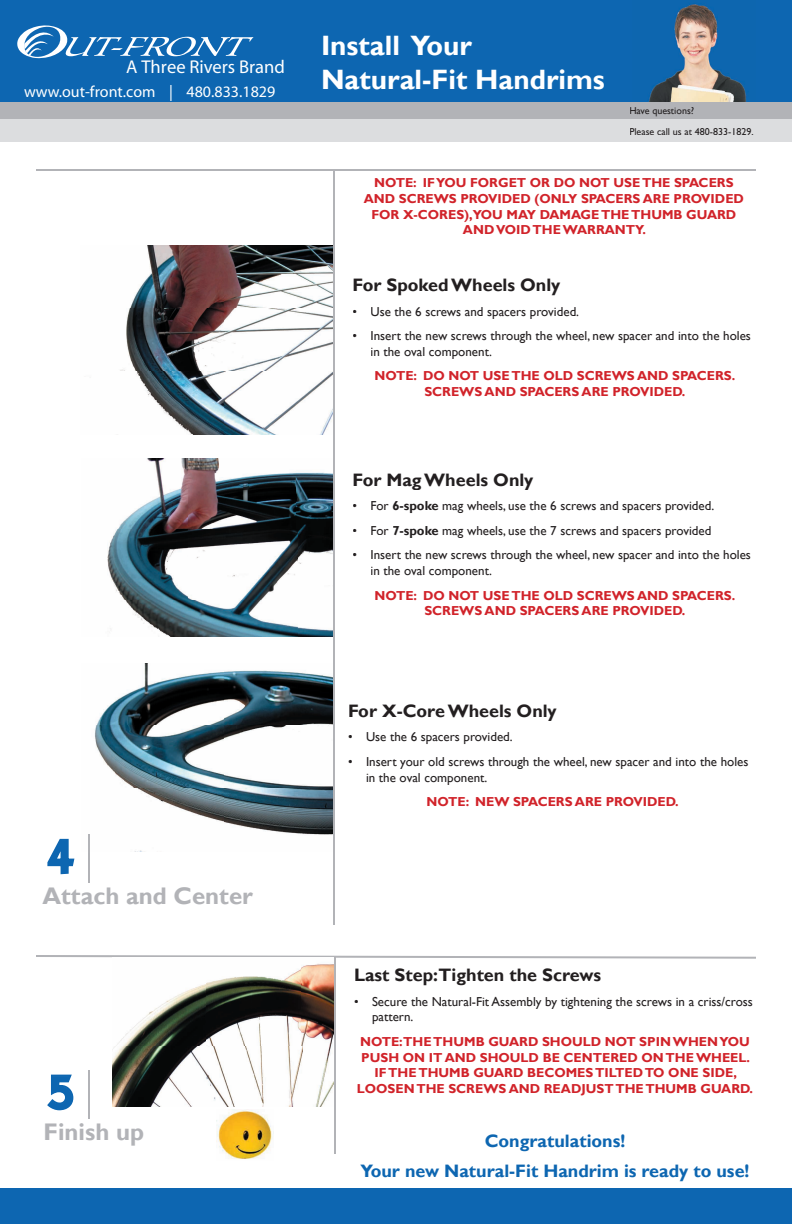
<style>
.page{position:relative;width:792px;height:1224px;background:#fff}
.page>*{position:absolute;margin:0;border:0;box-sizing:border-box;transform-origin:0 0}
.t1{font:600 48px "ITC Kabel Std";color:#0d66b1}
.t2{font:700 28px/33.6px "Gill Sans";color:#fff}
.t3{font:700 24px "Gill Sans";color:#b2b3b7}
.t4{font:18.6px "Myriad";color:#fff}
.t5{font:700 18px "Gill Sans";color:#231f20}
.t6{font:700 18px/30.6px "Gill Sans";color:#0d66b1;text-align:center}
.t7{font:16px "Myriad";color:#fff}
.t8{font:13px/24.6px "Gill Sans";color:#231f20}
.t9{font:700 13px/15.6px "Gill Sans";color:#d1232a;text-align:center}
.t10{font:10px/21px "Gill Sans";color:#231f20}
.s1{font-weight:700}
</style>
<div class="page">
<svg style="left:47px;top:1074px;width:27px;height:37px"></svg>
<hr style="left:334px;top:956px;width:2px;height:198px;background:#b2b3b7">
<hr style="left:88px;top:1070px;width:2px;height:48px;background:#b2b3b7">
<svg style="left:36px;top:955px;width:720px;height:4px"></svg>
<img style="left:216px;top:1109px;width:58px;height:50px">
<img style="left:112px;top:958px;width:222px;height:148px">
<hr style="left:36px;top:169px;width:720px;height:2px;background:#b2b3b7">
<hr style="left:333px;top:169px;width:2px;height:756px;background:#b2b3b7">
<div style="left:0;top:1188px;width:792px;height:36px;background:#0d66b1"></div>
<div style="left:0;top:0;width:792px;height:103px;background:#0d66b1"></div>
<img style="left:648px;top:4px;width:101px;height:98px">
<div style="left:0;top:102px;width:792px;height:17px;background:#b2b3b7"></div>
<div style="left:0;top:119px;width:792px;height:23px;background:#dcdddf"></div>
<svg style="left:17px;top:25px;width:237px;height:33px"></svg>
<svg style="left:47px;top:838px;width:28px;height:37px"></svg>
<hr style="left:88px;top:834px;width:2px;height:49px;background:#b2b3b7">
<img style="left:120px;top:246px;width:212px;height:189px">
<img style="left:107px;top:458px;width:226px;height:178px">
<img style="left:94px;top:663px;width:239px;height:189px">
<h3 class="t4" style="left:126px;top:57px;width:160px">A Three Rivers Brand</h3>
<p class="t7" style="left:7px;top:84px;width:270px">| www.out-front.com | 480.833.1829</p>
<h1 class="t1" style="left:48px;top:828px;width:28px">4</h1>
<h3 class="t3" style="left:43px;top:882px;width:212px">Attach and Center</h3>
<h1 class="t1" style="left:48px;top:1064px;width:28px">5</h1>
<h3 class="t3" style="left:44px;top:1118px;width:102px">Finish up</h3>
<h2 class="t2" style="left:321px;top:30px;width:285px">Install Your<br>Natural-Fit Handrims</h2>
<p class="t10" style="left:629px;top:100px;width:126px">Have questions?<br>Please call us at 480-833-1829.</p>
<p class="t9" style="left:364px;top:176px;width:382px">NOTE: IF YOU FORGET OR DO NOT USE THE SPACERS AND SCREWS PROVIDED (ONLY SPACERS ARE PROVIDED FOR X-CORES),YOU MAY DAMAGE THE THUMB GUARD AND VOID THE WARRANTY.</p>
<h3 class="t5" style="left:352px;top:274px;width:209px">For Spoked Wheels Only</h3>
<p class="t8" style="left:370px;top:299px;width:382px">Use the 6 screws and spacers provided.<br>Insert the new screws through the wheel, new spacer and into the holes</p>
<p class="t8" style="left:370px;top:339px;width:123px">in the oval component.</p>
<p class="t9" style="left:375px;top:368px;width:362px">NOTE: DO NOT USE THE OLD SCREWS AND SPACERS.<br>SCREWS AND SPACERS ARE PROVIDED.</p>
<p class="t8" style="left:352px;top:299px;width:6px">• •</p>
<h3 class="t5" style="left:352px;top:469px;width:182px">For Mag Wheels Only</h3>
<p class="t8" style="left:370px;top:494px;width:382px">For <span class="s1">6-spoke</span> mag wheels, use the 6 screws and spacers provided.<br>For <span class="s1">7-spoke</span> mag wheels, use the 7 screws and spacers provided<br>Insert the new screws through the wheel, new spacer and into the holes</p>
<p class="t8" style="left:370px;top:559px;width:123px">in the oval component.</p>
<p class="t9" style="left:375px;top:588px;width:362px">NOTE: DO NOT USE THE OLD SCREWS AND SPACERS.<br>SCREWS AND SPACERS ARE PROVIDED.</p>
<p class="t8" style="left:352px;top:494px;width:6px;text-align:justify">• • •</p>
<h3 class="t5" style="left:348px;top:700px;width:210px">For X-Core Wheels Only</h3>
<p class="t8" style="left:366px;top:725px;width:384px">Use the 6 spacers provided.<br>Insert your old screws through the wheel, new spacer and into the holes</p>
<p class="t8" style="left:366px;top:765px;width:123px">in the oval component.</p>
<p class="t9" style="left:427px;top:794px;width:254px">NOTE: NEW SPACERS ARE PROVIDED.</p>
<p class="t8" style="left:348px;top:725px;width:6px">• •</p>
<h3 class="t5" style="left:354px;top:964px;width:249px">Last Step:Tighten the Screws</h3>
<p class="t8" style="left:372px;top:994px;width:382px;line-height:15.6px">Secure the Natural-Fit Assembly by tightening the screws in a criss/cross pattern.</p>
<p class="t9" style="left:357px;top:1034px;width:398px">NOTE:THE THUMB GUARD SHOULD NOT SPIN WHEN YOU PUSH ON IT AND SHOULD BE CENTERED ON THE WHEEL.<br>IF THE THUMB GUARD BECOMES TILTED TO ONE SIDE, LOOSEN THE SCREWS AND READJUST THE THUMB GUARD.</p>
<h3 class="t6" style="left:361px;top:1126px;width:390px">Congratulations!<br>Your new Natural-Fit Handrim is ready to use!</h3>
<p class="t8" style="left:354px;top:989px;width:6px">•</p>
</div>
